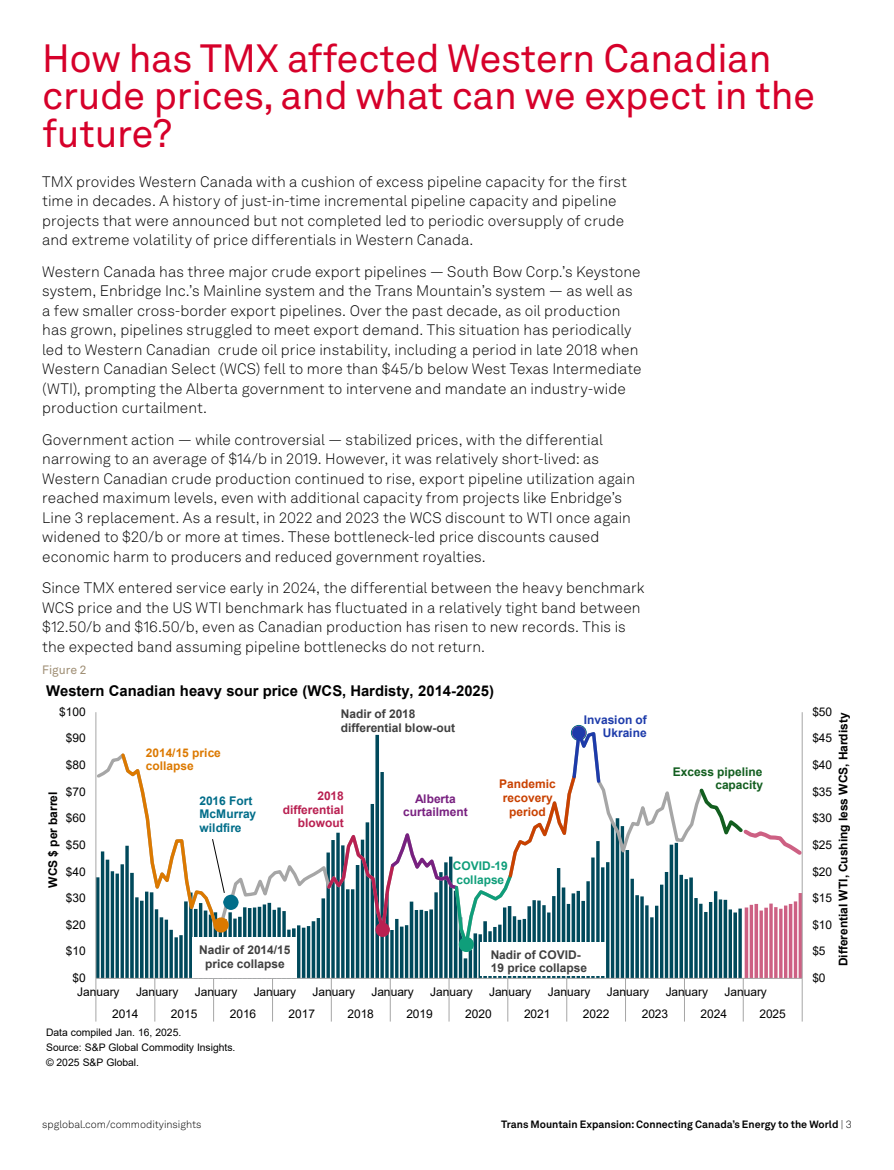
<style>
.page{position:relative;width:894px;height:1170px;background:#fff}
.page>*{position:absolute;margin:0;border:0;box-sizing:border-box;transform-origin:0 0}
.h_Heading_1_Span{font:39px/37.5px "Akkurat LL";letter-spacing:-.01em;color:#d6002a}
.b_Normal_1_column{font:300 15px/19.5px "Akkurat LL";letter-spacing:.005em;color:#000}
.t1{font:700 14.85px "Arial";color:#010000}
.t2{font:12px "Arial";letter-spacing:-.005em;color:#010000}
.t3{font:700 12px/13.5px "Arial";color:#404040}
.t4{font:700 12px "Arial";letter-spacing:-.005em;color:#010000}
.t5{font:700 12px/13.6px "Arial";color:#006d89}
.t6{font:700 12px/13.6px "Arial";color:#b92051;text-align:right}
.t7{font:700 12px/13.6px "Arial";color:#c94100;text-align:center}
.t8{font:700 12px/13.5px "Arial";letter-spacing:-.005em;color:#125e1f;text-align:right}
.t9{font:700 12px/13.5px "Arial";letter-spacing:-.005em;color:#dc7900}
.t10{font:700 12px/13.5px "Arial";color:#782080;text-align:center}
.t11{font:700 12px/13.5px "Arial";color:#1d3baa;text-align:right}
.t12{font:700 12px/13.5px "Arial";color:#0f9e7a}
.Chart_callout_number{font:12px "Akkurat LL";color:#9e8d73}
.t13{font:700 10.5px "Akkurat LL";color:#000}
.t14{font:300 10.5px "Akkurat LL";color:#000}
.t15{font:10.35px/15px "Arial";letter-spacing:-.005em;color:#010000}
.s1{font-weight:300}
</style>
<div class="page">
<svg style="left:97px;top:891px;width:644px;height:87px"></svg>
<hr style="left:798px;top:893px;width:3px;height:85px;background:#cd6083">
<hr style="left:793px;top:901px;width:3px;height:77px;background:#cd6083">
<hr style="left:769px;top:903px;width:3px;height:75px;background:#cd6083">
<svg style="left:788px;top:904px;width:4px;height:74px"></svg>
<hr style="left:754px;top:904px;width:3px;height:74px;background:#cd6083">
<hr style="left:749px;top:905px;width:3px;height:73px;background:#cd6083">
<svg style="left:783px;top:905px;width:4px;height:73px"></svg>
<svg style="left:773px;top:907px;width:4px;height:71px"></svg>
<svg style="left:744px;top:907px;width:4px;height:71px"></svg>
<hr style="left:764px;top:907px;width:3px;height:71px;background:#cd6083">
<svg style="left:778px;top:908px;width:4px;height:70px"></svg>
<hr style="left:759px;top:910px;width:3px;height:68px;background:#cd6083">
<hr style="left:801px;top:712px;width:1px;height:266px;background:#a6a6a6">
<hr style="left:96px;top:712px;width:1px;height:266px;background:#a6a6a6">
<hr style="left:96px;top:978px;width:705px;height:1px;background:#a6a6a6">
<svg style="left:96px;top:979px;width:1px;height:42px"></svg>
<svg style="left:154px;top:979px;width:1px;height:42px"></svg>
<svg style="left:213px;top:979px;width:1px;height:42px"></svg>
<svg style="left:272px;top:979px;width:1px;height:42px"></svg>
<svg style="left:331px;top:979px;width:1px;height:42px"></svg>
<svg style="left:390px;top:979px;width:1px;height:42px"></svg>
<svg style="left:448px;top:979px;width:1px;height:42px"></svg>
<svg style="left:507px;top:979px;width:1px;height:42px"></svg>
<svg style="left:566px;top:979px;width:1px;height:42px"></svg>
<svg style="left:625px;top:979px;width:1px;height:42px"></svg>
<svg style="left:684px;top:979px;width:1px;height:42px"></svg>
<svg style="left:742px;top:979px;width:1px;height:42px"></svg>
<svg style="left:801px;top:978px;width:1px;height:43px"></svg>
<svg style="left:96px;top:718px;width:609px;height:240px"></svg>
<svg style="left:324px;top:718px;width:278px;height:240px"></svg>
<div style="left:572px;top:726px;width:13px;height:13px;background:#1d3baa;border-radius:50%"></div>
<svg style="left:696px;top:785px;width:106px;height:73px"></svg>
<svg style="left:119px;top:751px;width:122px;height:181px"></svg>
<div style="left:193px;top:937px;width:104px;height:41px;background:#fff"></div>
<div style="left:479px;top:942px;width:125px;height:33px;background:#fff"></div>
<p class="h_Heading_1_Span" style="left:42px;top:38px;width:774px">How has TMX affected Western Canadian crude prices, and what can we expect in the future?</p>
<p class="b_Normal_1_column" style="left:42px;top:171px;width:586px">TMX provides Western Canada with a cushion of excess pipeline capacity for the first time in decades. A history of just-in-time incremental pipeline capacity and pipeline projects that were announced but not completed led to periodic oversupply of crude and extreme volatility of price differentials in Western Canada.</p>
<p class="b_Normal_1_column" style="left:42px;top:261px;width:600px">Western Canada has three major crude export pipelines — South Bow Corp.’s Keystone system, Enbridge Inc.’s Mainline system and the Trans Mountain’s system — as well as a few smaller cross-border export pipelines. Over the past decade, as oil production has grown, pipelines struggled to meet export demand. This situation has periodically led to Western Canadian crude oil price instability, including a period in late 2018 when Western Canadian Select (WCS) fell to more than $45/b below West Texas Intermediate (WTI), prompting the Alberta government to intervene and mandate an industry-wide production curtailment.</p>
<p class="b_Normal_1_column" style="left:42px;top:429px;width:594px">Government action — while controversial — stabilized prices, with the differential narrowing to an average of $14/b in 2019. However, it was relatively short-lived: as Western Canadian crude production continued to rise, export pipeline utilization again reached maximum levels, even with additional capacity from projects like Enbridge’s Line 3 replacement. As a result, in 2022 and 2023 the WCS discount to WTI once again widened to $20/b or more at times. These bottleneck-led price discounts caused economic harm to producers and reduced government royalties.</p>
<p class="b_Normal_1_column" style="left:42px;top:578px;width:603px">Since TMX entered service early in 2024, the differential between the heavy benchmark WCS price and the US WTI benchmark has fluctuated in a relatively tight band between $12.50/b and $16.50/b, even as Canadian production has risen to new records. This is the expected band assuming pipeline bottlenecks do not return.</p>
<p class="Chart_callout_number" style="left:42px;top:660px;width:46px">Figure 2</p>
<p class="t1" style="left:46px;top:680px;width:449px">Western Canadian heavy sour price (WCS, Hardisty, 2014-2025)</p>
<p class="t2" style="left:59px;top:703px;width:28px">$100</p>
<p class="t2" style="left:66px;top:730px;width:21px">$90</p>
<p class="t2" style="left:66px;top:756px;width:21px">$80</p>
<p class="t9" style="left:146px;top:745px;width:76px">2014/15 price collapse</p>
<p class="t3" style="left:341px;top:707px;width:116px">Nadir of 2018 differential blow-out</p>
<p class="t11" style="left:583px;top:713px;width:64px">Invasion of<br>Ukraine</p>
<p class="t2" style="left:66px;top:783px;width:21px">$70</p>
<p class="t4" style="left:45px;top:887px;width:97px;rotate:-90deg">WCS $ per barrel</p>
<p class="t6" style="left:282px;top:789px;width:63px">2018 differential blowout</p>
<p class="t5" style="left:199px;top:793px;width:58px">2016 Fort<br>McMurray wildfire</p>
<p class="t2" style="left:66px;top:810px;width:21px">$60</p>
<p class="t2" style="left:66px;top:836px;width:21px">$50</p>
<p class="t2" style="left:66px;top:863px;width:21px">$40</p>
<p class="t2" style="left:66px;top:889px;width:21px">$30</p>
<p class="t2" style="left:66px;top:916px;width:21px">$20</p>
<p class="t10" style="left:403px;top:792px;width:66px">Alberta curtailment</p>
<p class="t7" style="left:499px;top:777px;width:58px">Pandemic recovery period</p>
<p class="t12" style="left:452px;top:859px;width:57px">COVID-19 collapse</p>
<p class="t2" style="left:66px;top:943px;width:21px">$10</p>
<p class="t2" style="left:72px;top:969px;width:15px">$0</p>
<p class="t3" style="left:199px;top:943px;width:93px;text-align:center">Nadir of 2014/15 price collapse</p>
<p class="t3" style="left:490px;top:948px;width:98px">Nadir of COVID-<br>19 price collapse</p>
<p class="t8" style="left:672px;top:764px;width:92px">Excess pipeline capacity</p>
<p class="t2" style="left:77px;top:983px;width:44px">January</p>
<p class="t2" style="left:136px;top:983px;width:44px">January</p>
<p class="t2" style="left:195px;top:983px;width:44px">January</p>
<p class="t2" style="left:254px;top:983px;width:44px">January</p>
<p class="t2" style="left:312px;top:983px;width:44px">January</p>
<p class="t2" style="left:371px;top:983px;width:44px">January</p>
<p class="t2" style="left:430px;top:983px;width:44px">January</p>
<p class="t2" style="left:489px;top:983px;width:44px">January</p>
<p class="t2" style="left:547px;top:983px;width:44px">January</p>
<p class="t2" style="left:606px;top:983px;width:44px">January</p>
<p class="t2" style="left:665px;top:983px;width:44px">January</p>
<p class="t2" style="left:724px;top:983px;width:44px">January</p>
<p class="t2" style="left:112px;top:1005px;width:28px">2014</p>
<p class="t2" style="left:171px;top:1005px;width:28px">2015</p>
<p class="t2" style="left:230px;top:1005px;width:28px">2016</p>
<p class="t2" style="left:288px;top:1005px;width:28px">2017</p>
<p class="t2" style="left:347px;top:1005px;width:28px">2018</p>
<p class="t2" style="left:406px;top:1005px;width:28px">2019</p>
<p class="t2" style="left:465px;top:1005px;width:28px">2020</p>
<p class="t2" style="left:524px;top:1005px;width:28px">2021</p>
<p class="t2" style="left:582px;top:1005px;width:28px">2022</p>
<p class="t2" style="left:641px;top:1005px;width:28px">2023</p>
<p class="t2" style="left:700px;top:1005px;width:28px">2024</p>
<p class="t2" style="left:759px;top:1005px;width:28px">2025</p>
<p class="t15" style="left:46px;top:1024px;width:137px">Data compiled Jan. 16, 2025.</p>
<p class="t15" style="left:46px;top:1039px;width:191px">Source: S&amp;P Global Commodity Insights. © 2025 S&amp;P Global.</p>
<p class="t2" style="left:812px;top:703px;width:21px">$50</p>
<p class="t4" style="left:834px;top:966px;width:255px;rotate:-90deg">Differential WTI, Cushing less WCS, Hardisty</p>
<p class="t2" style="left:812px;top:730px;width:21px">$45</p>
<p class="t2" style="left:812px;top:756px;width:21px">$40</p>
<p class="t2" style="left:812px;top:783px;width:21px">$35</p>
<p class="t2" style="left:812px;top:810px;width:21px">$30</p>
<p class="t2" style="left:812px;top:836px;width:21px">$25</p>
<p class="t2" style="left:812px;top:863px;width:21px">$20</p>
<p class="t2" style="left:812px;top:889px;width:21px">$15</p>
<p class="t2" style="left:812px;top:916px;width:21px">$10</p>
<p class="t2" style="left:812px;top:943px;width:15px">$5</p>
<p class="t2" style="left:812px;top:969px;width:15px">$0</p>
<p class="t14" style="left:42px;top:1117px;width:160px">spglobal.com/commodityinsights</p>
<p class="t13" style="left:501px;top:1116px;width:352px">Trans Mountain Expansion: Connecting Canada’s Energy to the World <span class="s1">| 3</span></p>
</div>
